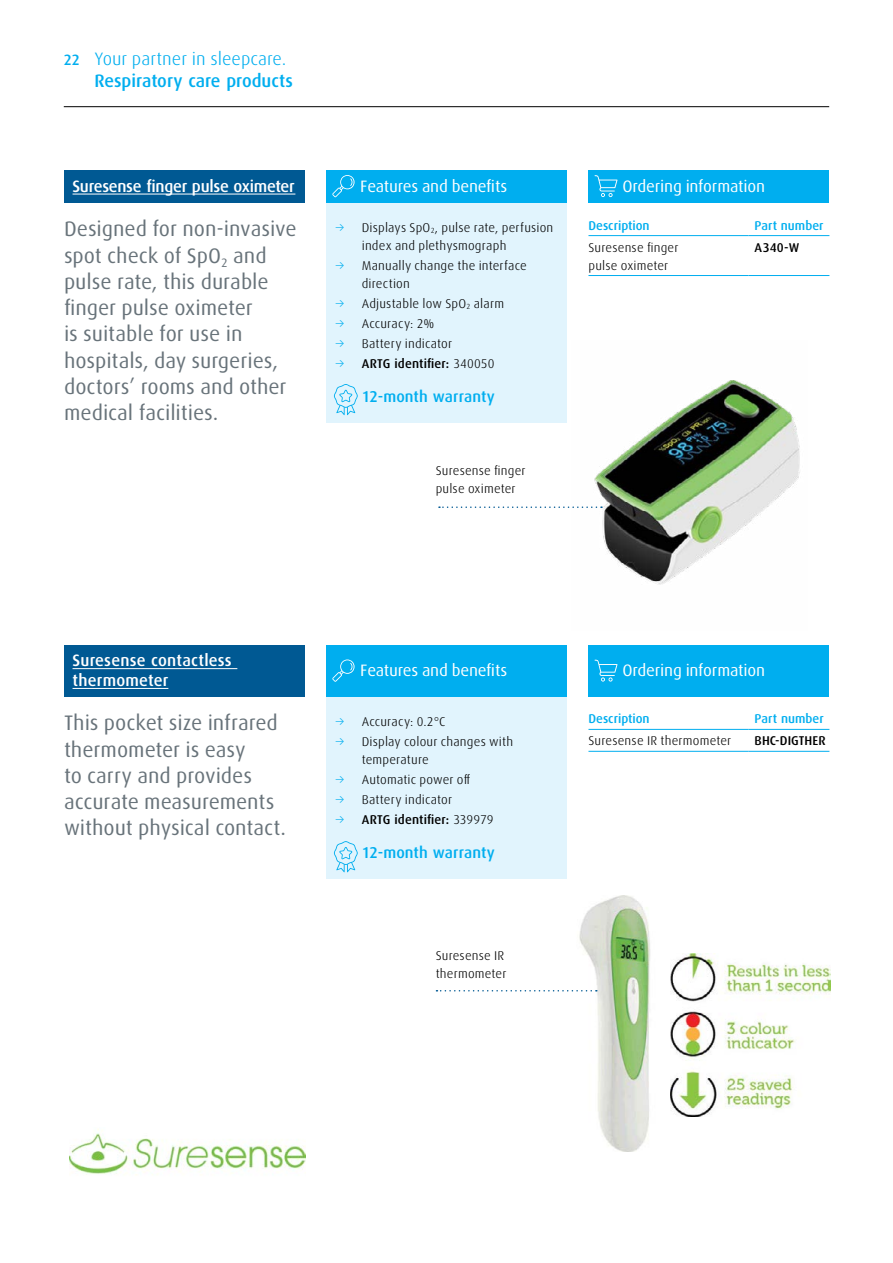
<style>
.page{position:relative;width:893px;height:1263px;background:#fff}
.page>*{position:absolute;margin:0;border:0;box-sizing:border-box;transform-origin:0 0}
.Intro_para_Grey__Span{font:21px/26.2px "Linde Dax Global";letter-spacing:-.005em;color:#68737a}
.t1{font:300 18px/22px "Linde Dax Global";color:#00aeef}
.Sub_02{font:16.5px "Linde Dax Global";letter-spacing:-.015em;color:#fff}
.Heading_Body_Copy{font:500 16.5px/19.8px "Linde Dax Global";color:#fff}
.Heading_Body_Copy-2{font:500 16.5px "Linde Dax Global";letter-spacing:-.02em;color:#fff}
.Warranty_OneLine{font:500 15.75px "Linde Dax Global";letter-spacing:.005em;color:#00aeef}
.Body_Black{font:300 12.75px/18px "Linde Dax Global";letter-spacing:.01em;color:#000}
.Body_Black_medium{font:500 12.75px "Linde Dax Global";letter-spacing:.01em;color:#000}
.Sub_03_Cyan{font:500 12.75px "Linde Dax Global";color:#00aeef}
.s1{font-weight:500;font-size:15px}
.s2{font-weight:500}
.s3{color:#00aeef}
.s4{font-weight:300;color:#00aeef}
.s5{font-weight:300}
</style>
<div class="page">
<img style="left:507px;top:895px;width:143px;height:256px">
<div style="left:326px;top:202px;width:241px;height:221px;background:#e1f4fd"></div>
<div style="left:326px;top:696px;width:241px;height:183px;background:#e1f4fd"></div>
<div style="left:326px;top:170px;width:241px;height:32px;background:#00aeef"></div>
<svg style="left:332px;top:175px;width:23px;height:22px"></svg>
<div style="left:326px;top:645px;width:241px;height:51px;background:#00aeef"></div>
<svg style="left:332px;top:659px;width:23px;height:23px"></svg>
<div style="left:588px;top:170px;width:241px;height:32px;background:#00aeef"></div>
<svg style="left:594px;top:175px;width:24px;height:22px"></svg>
<div style="left:588px;top:645px;width:241px;height:51px;background:#00aeef"></div>
<svg style="left:594px;top:660px;width:24px;height:21px"></svg>
<hr style="left:588px;top:235px;width:161px;height:1px;background:#00aeef">
<hr style="left:588px;top:275px;width:161px;height:1px;background:#00aeef">
<hr style="left:749px;top:235px;width:80px;height:1px;background:#00aeef">
<hr style="left:749px;top:275px;width:80px;height:1px;background:#00aeef">
<hr style="left:588px;top:729px;width:161px;height:1px;background:#00aeef">
<hr style="left:588px;top:751px;width:161px;height:1px;background:#00aeef">
<hr style="left:749px;top:729px;width:80px;height:1px;background:#00aeef">
<hr style="left:749px;top:751px;width:80px;height:1px;background:#00aeef">
<div style="left:64px;top:170px;width:241px;height:32px;background:#005993"></div>
<hr style="left:73px;top:194px;width:222px;height:1px;background:#fff">
<div style="left:64px;top:645px;width:241px;height:51px;background:#005993"></div>
<hr style="left:73px;top:668px;width:164px;height:1px;background:#fff">
<hr style="left:73px;top:688px;width:95px;height:1px;background:#fff">
<svg style="left:334px;top:384px;width:24px;height:31px"></svg>
<svg style="left:334px;top:841px;width:24px;height:31px"></svg>
<img style="left:594px;top:380px;width:206px;height:205px">
<svg style="left:436px;top:990px;width:161px;height:1px"></svg>
<img style="left:670px;top:953px;width:160px;height:164px">
<img style="left:70px;top:1129px;width:236px;height:46px">
<svg style="left:439px;top:506px;width:163px;height:2px"></svg>
<hr style="left:64px;top:106px;width:765px;height:1px;background:#000">
<hr style="left:892px;top:707px;width:1px;height:556px;background:#e6e7e8">
<h2 class="t1" style="left:95px;top:48px;width:200px;text-indent:-31px"><span class="s1">22</span> Your partner in sleepcare.<br><span class="s2">Respiratory care products</span></h2>
<p class="Heading_Body_Copy-2" style="left:73px;top:176px;width:224px">Suresense finger pulse oximeter</p>
<p class="Intro_para_Grey__Span" style="left:64px;top:216px;width:234px">Designed for non-invasive spot check of SpO<sub>2</sub> and pulse rate, this durable finger pulse oximeter<br>is suitable for use in hospitals, day surgeries, doctors’ rooms and other medical facilities.</p>
<p class="Sub_02" style="left:360px;top:176px;width:149px">Features and benefits</p>
<p class="Body_Black" style="left:362px;top:218px;width:193px;text-indent:-27px"><span class="s3">→</span> Displays SpO<sub>2</sub>, pulse rate, perfusion index and plethysmograph</p>
<p class="Body_Black" style="left:362px;top:256px;width:167px;text-indent:-27px"><span class="s3">→</span> Manually change the interface direction</p>
<p class="Body_Black" style="left:335px;top:294px;width:171px"><span class="s3">→</span> Adjustable low SpO<sub>2</sub> alarm</p>
<p class="Body_Black" style="left:335px;top:315px;width:101px"><span class="s3">→</span> Accuracy: 2%</p>
<p class="Body_Black" style="left:335px;top:335px;width:119px"><span class="s3">→</span> Battery indicator</p>
<p class="Body_Black_medium" style="left:335px;top:356px;width:161px"><span class="s4">→</span> ARTG identifier: <span class="s5">340050</span></p>
<p class="Warranty_OneLine" style="left:362px;top:388px;width:135px">12-month warranty</p>
<p class="Body_Black" style="left:436px;top:462px;width:92px">Suresense finger pulse oximeter</p>
<p class="Sub_02" style="left:622px;top:176px;width:144px">Ordering information</p>
<p class="Sub_03_Cyan" style="left:588px;top:218px;width:63px">Description</p>
<p class="Sub_03_Cyan" style="left:755px;top:218px;width:70px">Part number</p>
<p class="Body_Black" style="left:588px;top:238px;width:92px">Suresense finger pulse oximeter</p>
<p class="Body_Black_medium" style="left:755px;top:240px;width:46px">A340-W</p>
<p class="Heading_Body_Copy" style="left:73px;top:650px;width:161px">Suresense contactless thermometer</p>
<p class="Intro_para_Grey__Span" style="left:64px;top:710px;width:224px">This pocket size infrared thermometer is easy<br>to carry and provides accurate measurements without physical contact.</p>
<p class="Sub_02" style="left:360px;top:661px;width:149px">Features and benefits</p>
<p class="Body_Black" style="left:335px;top:712px;width:112px"><span class="s3">→</span> Accuracy: 0.2°C</p>
<p class="Body_Black" style="left:362px;top:732px;width:153px;text-indent:-27px"><span class="s3">→</span> Display colour changes with temperature</p>
<p class="Body_Black" style="left:335px;top:770px;width:137px"><span class="s3">→</span> Automatic power off</p>
<p class="Body_Black" style="left:335px;top:791px;width:119px"><span class="s3">→</span> Battery indicator</p>
<p class="Body_Black_medium" style="left:335px;top:812px;width:160px"><span class="s4">→</span> ARTG identifier: <span class="s5">339979</span></p>
<p class="Warranty_OneLine" style="left:362px;top:844px;width:135px">12-month warranty</p>
<p class="Body_Black" style="left:436px;top:947px;width:72px">Suresense IR thermometer</p>
<p class="Sub_02" style="left:622px;top:661px;width:144px">Ordering information</p>
<p class="Sub_03_Cyan" style="left:588px;top:711px;width:63px">Description</p>
<p class="Sub_03_Cyan" style="left:755px;top:711px;width:71px">Part number</p>
<p class="Body_Black" style="left:588px;top:732px;width:144px">Suresense IR thermometer</p>
<p class="Body_Black_medium" style="left:755px;top:733px;width:73px">BHC-DIGTHER</p>
</div>
